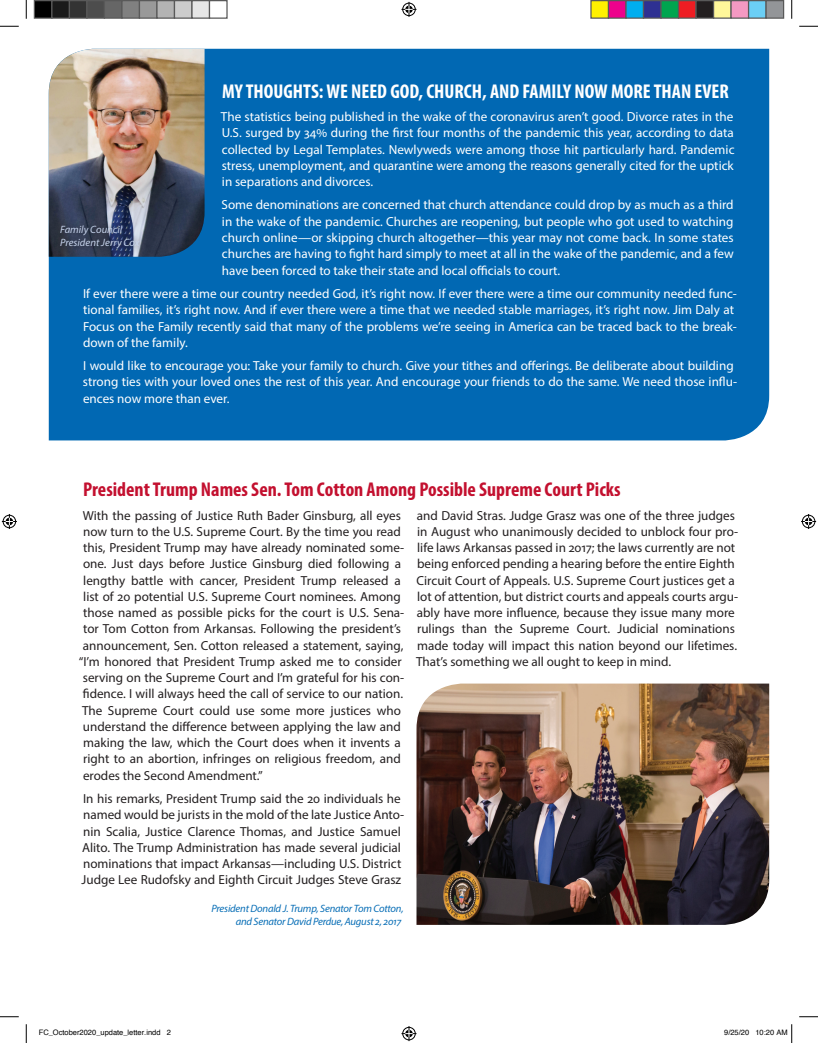
<style>
.page{position:relative;width:818px;height:1043px;background:#fff}
.page>*{position:absolute;margin:0;border:0;box-sizing:border-box;transform-origin:0 0}
.t1{font:700 condensed 20px "Myriad Pro";color:#c3102f}
.t2{font:700 condensed 20px "Myriad Pro";color:#fff}
.t3{font:13.12px/16.2px "Myriad Pro";color:#231f20}
.t4{font:13.12px/16.2px "Myriad Pro";color:#fff;text-align:justify}
.t5{font:italic 10.62px/13.1px "Myriad Pro";letter-spacing:-.02em;color:#086eb6;text-align:right}
.t6{font:italic 10.62px/13.1px "Myriad Pro";color:#c6d3eb}
.t7{font:7.5px "Helvetica";color:#000}
</style>
<div class="page">
<div style="left:49px;top:49px;width:720px;height:391px;background:#0168b3"></div>
<img style="left:49px;top:49px;width:155px;height:208px">
<div style="left:53px;top:218px;width:94px;height:38px;background:#231f20;opacity:.75"></div>
<img style="left:416px;top:683px;width:353px;height:241px">
<svg style="left:0;top:25px;width:19px;height:2px"></svg>
<svg style="left:799px;top:25px;width:19px;height:2px"></svg>
<svg style="left:0;top:1016px;width:19px;height:1px"></svg>
<svg style="left:799px;top:1016px;width:19px;height:1px"></svg>
<svg style="left:25px;top:0;width:2px;height:19px"></svg>
<svg style="left:25px;top:1024px;width:2px;height:18px"></svg>
<svg style="left:791px;top:0;width:1px;height:19px"></svg>
<svg style="left:401px;top:2px;width:15px;height:15px"></svg>
<svg style="left:401px;top:1026px;width:15px;height:15px"></svg>
<svg style="left:2px;top:514px;width:15px;height:15px"></svg>
<svg style="left:801px;top:514px;width:15px;height:15px"></svg>
<div style="left:34px;top:1px;width:18px;height:17px;background:#000"></div>
<div style="left:34px;top:0;width:18px;height:19px;border:1px solid #595959"></div>
<div style="left:52px;top:1px;width:17px;height:17px;background:#1a1a1a"></div>
<div style="left:51px;top:0;width:19px;height:19px;border:1px solid #595959"></div>
<div style="left:69px;top:1px;width:18px;height:17px;background:#333"></div>
<div style="left:69px;top:0;width:19px;height:19px;border:1px solid #595959"></div>
<div style="left:87px;top:1px;width:17px;height:17px;background:#4d4d4d"></div>
<div style="left:86px;top:0;width:19px;height:19px;border:1px solid #595959"></div>
<div style="left:104px;top:1px;width:18px;height:17px;background:#666"></div>
<div style="left:104px;top:0;width:18px;height:19px;border:1px solid #595959"></div>
<div style="left:122px;top:1px;width:17px;height:17px;background:#808080"></div>
<div style="left:121px;top:0;width:19px;height:19px;border:1px solid #595959"></div>
<div style="left:139px;top:1px;width:18px;height:17px;background:#999"></div>
<div style="left:139px;top:0;width:19px;height:19px;border:1px solid #595959"></div>
<div style="left:157px;top:1px;width:17px;height:17px;background:#b3b3b3"></div>
<div style="left:156px;top:0;width:19px;height:19px;border:1px solid #595959"></div>
<div style="left:174px;top:1px;width:18px;height:17px;background:#ccc"></div>
<div style="left:174px;top:0;width:18px;height:19px;border:1px solid #595959"></div>
<div style="left:192px;top:1px;width:17px;height:17px;background:#e6e6e6"></div>
<div style="left:191px;top:0;width:19px;height:19px;border:1px solid #595959"></div>
<div style="left:209px;top:0;width:19px;height:19px;border:1px solid #595959"></div>
<div style="left:591px;top:1px;width:17px;height:17px;background:#fff101"></div>
<div style="left:590px;top:0;width:19px;height:19px;border:1px solid #595959"></div>
<div style="left:608px;top:1px;width:18px;height:17px;background:#ed028c"></div>
<div style="left:608px;top:0;width:18px;height:19px;border:1px solid #595959"></div>
<div style="left:626px;top:1px;width:17px;height:17px;background:#00aeef"></div>
<div style="left:625px;top:0;width:19px;height:19px;border:1px solid #595959"></div>
<div style="left:643px;top:1px;width:18px;height:17px;background:#2e3092"></div>
<div style="left:642px;top:0;width:19px;height:19px;border:1px solid #595959"></div>
<div style="left:661px;top:1px;width:17px;height:17px;background:#00a54f"></div>
<div style="left:660px;top:0;width:19px;height:19px;border:1px solid #595959"></div>
<div style="left:678px;top:1px;width:18px;height:17px;background:#ee1d23"></div>
<div style="left:678px;top:0;width:18px;height:19px;border:1px solid #595959"></div>
<div style="left:696px;top:1px;width:17px;height:17px;background:#231f20"></div>
<div style="left:695px;top:0;width:19px;height:19px;border:1px solid #595959"></div>
<div style="left:713px;top:1px;width:18px;height:17px;background:#fff79a"></div>
<div style="left:712px;top:0;width:19px;height:19px;border:1px solid #595959"></div>
<div style="left:731px;top:1px;width:17px;height:17px;background:#f499c2"></div>
<div style="left:730px;top:0;width:19px;height:19px;border:1px solid #595959"></div>
<div style="left:748px;top:1px;width:18px;height:17px;background:#6bcff6"></div>
<div style="left:748px;top:0;width:18px;height:19px;border:1px solid #595959"></div>
<div style="left:766px;top:1px;width:17px;height:17px;background:#939598"></div>
<div style="left:765px;top:0;width:19px;height:19px;border:1px solid #595959"></div>
<svg style="left:791px;top:1024px;width:1px;height:18px"></svg>
<h1 class="t2" style="left:222px;top:78px;width:508px">MY THOUGHTS: WE NEED GOD, CHURCH, AND FAMILY NOW MORE THAN EVER</h1>
<p class="t4" style="left:221px;top:108px;width:515px">The statistics being published in the wake of the coronavirus aren’t good. Divorce rates in the U.S. surged by 34% during the first four months of the pandemic this year, according to data collected by Legal Templates. Newlyweds were among those hit particularly hard. Pandemic stress, unemployment, and quarantine were among the reasons generally cited for the uptick in separations and divorces.</p>
<p class="t4" style="left:221px;top:197px;width:514px">Some denominations are concerned that church attendance could drop by as much as a third in the wake of the pandemic. Churches are reopening, but people who got used to watching church online—or skipping church altogether—this year may not come back. In some states churches are having to fight hard simply to meet at all in the wake of the pandemic, and a few have been forced to take their state and local officials to court.</p>
<p class="t4" style="left:83px;top:285px;width:655px;text-align:left">If ever there were a time our country needed God, it’s right now. If ever there were a time our community needed func&shy;tional families, it’s right now. And if ever there were a time that we needed stable marriages, it’s right now. Jim Daly at Focus on the Family recently said that many of the problems we’re seeing in America can be traced back to the break&shy;down of the family.</p>
<p class="t4" style="left:83px;top:357px;width:655px;text-align:left">I would like to encourage you: Take your family to church. Give your tithes and offerings. Be deliberate about building strong ties with your loved ones the rest of this year. And encourage your friends to do the same. We need those influ&shy;ences now more than ever.</p>
<p class="t6" style="left:60px;top:223px;width:81px">Family Council<br>President Jerry Cox</p>
<h1 class="t1" style="left:83px;top:477px;width:539px">President Trump Names Sen. Tom Cotton Among Possible Supreme Court Picks</h1>
<p class="t3" style="left:83px;top:507px;width:320px">With the passing of Justice Ruth Bader Ginsburg, all eyes</p>
<p class="t3" style="left:83px;top:523px;width:319px">now turn to the U.S. Supreme Court. By the time you read</p>
<p class="t3" style="left:83px;top:539px;width:322px">this, President Trump may have already nominated some-</p>
<p class="t3" style="left:83px;top:555px;width:319px">one. Just days before Justice Ginsburg died following a</p>
<p class="t3" style="left:83px;top:572px;width:319px">lengthy battle with cancer, President Trump released a</p>
<p class="t3" style="left:83px;top:588px;width:319px">list of 20 potential U.S. Supreme Court nominees. Among</p>
<p class="t3" style="left:83px;top:604px;width:323px">those named as possible picks for the court is U.S. Sena-</p>
<p class="t3" style="left:83px;top:620px;width:319px">tor Tom Cotton from Arkansas. Following the president’s</p>
<p class="t3" style="left:83px;top:637px;width:322px">announcement, Sen. Cotton released a statement, saying,</p>
<p class="t3" style="left:79px;top:653px;width:324px">“I’m honored that President Trump asked me to consider</p>
<p class="t3" style="left:83px;top:669px;width:323px">serving on the Supreme Court and I’m grateful for his con-</p>
<p class="t3" style="left:83px;top:685px;width:322px">fidence. I will always heed the call of service to our nation.</p>
<p class="t3" style="left:82px;top:702px;width:320px">The Supreme Court could use some more justices who</p>
<p class="t3" style="left:83px;top:718px;width:319px">understand the difference between applying the law and</p>
<p class="t3" style="left:83px;top:734px;width:319px">making the law, which the Court does when it invents a</p>
<p class="t3" style="left:83px;top:750px;width:319px">right to an abortion, infringes on religious freedom, and</p>
<p class="t3" style="left:83px;top:767px;width:181px">erodes the Second Amendment.”</p>
<p class="t3" style="left:82px;top:790px;width:324px">In his remarks, President Trump said the 20 individuals he named would be jurists in the mold of the late Justice Anto&shy;nin Scalia, Justice Clarence Thomas, and Justice Samuel Alito. The Trump Administration has made several judicial nominations that impact Arkansas—including U.S. District Judge Lee Rudofsky and Eighth Circuit Judges Steve Grasz</p>
<p class="t3" style="left:416px;top:507px;width:324px">and David Stras. Judge Grasz was one of the three judges in August who unanimously decided to unblock four pro&shy;life laws Arkansas passed in 2017; the laws currently are not being enforced pending a hearing before the entire Eighth Circuit Court of Appeals. U.S. Supreme Court justices get a lot of attention, but district courts and appeals courts argu&shy;ably have more influence, because they issue many more rulings than the Supreme Court. Judicial nominations made today will impact this nation beyond our lifetimes.<br>That’s something we all ought to keep in mind.</p>
<p class="t5" style="left:211px;top:901px;width:194px">President Donald J. Trump, Senator Tom Cotton, and Senator David Perdue, August 2, 2017</p>
<p class="t7" style="left:39px;top:1027px;width:134px">FC_October2020_update_letter.indd 2</p>
<p class="t7" style="left:724px;top:1027px;width:65px">9/25/20 10:20 AM</p>
</div>
